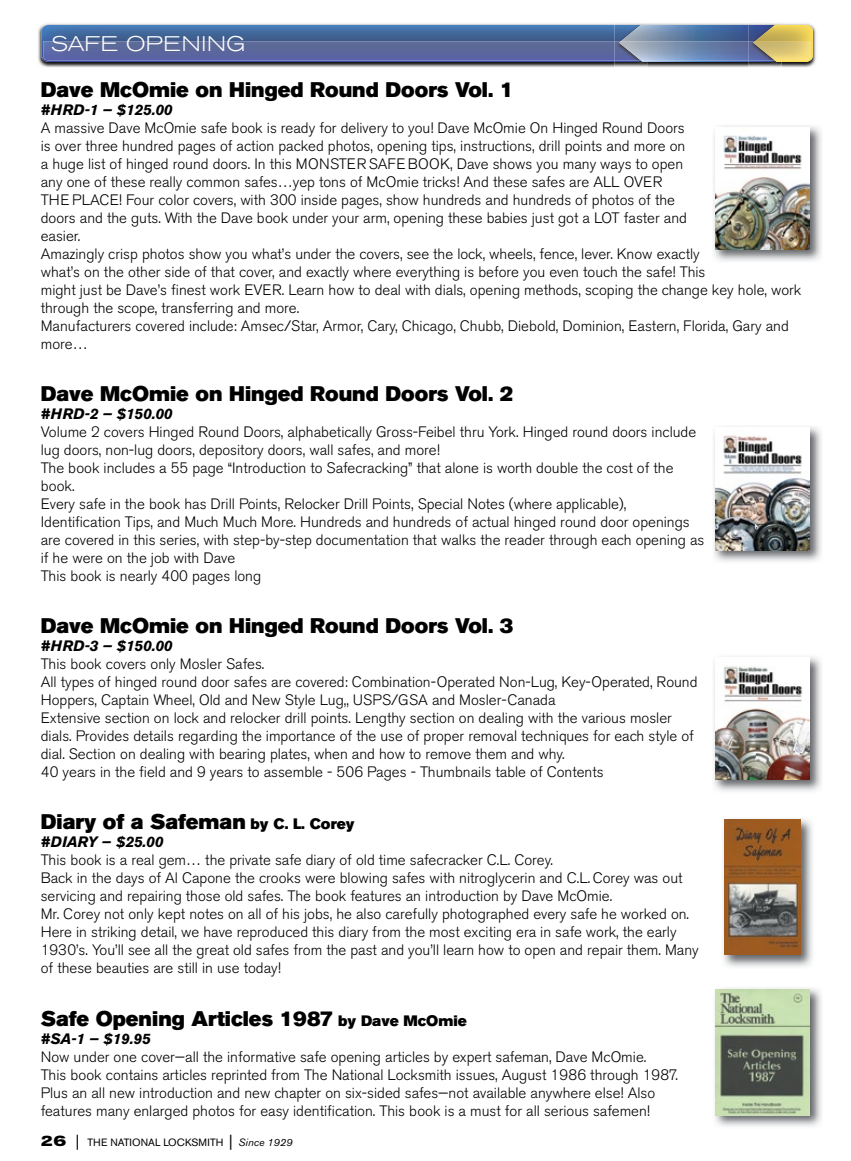
<style>
.page{position:relative;width:851px;height:1161px;background:#fff}
.page>*{position:absolute;margin:0;border:0;box-sizing:border-box;transform-origin:0 0}
.t1{font:21px "Akzidenz Grotesk BE Super";color:#000}
.t2{font:300 expanded 21px "Akzidenz Grotesk BE";letter-spacing:.02em;color:#fff}
.t3{font:300 15px/18px "Akzidenz Grotesk BE";color:#000}
.t4{font:italic 700 15px "Akzidenz Grotesk BE";letter-spacing:.015em;color:#000}
.t5{font:10.5px "Akzidenz Grotesk BE";color:#000}
.s1{font-size:15px}
.s2{font-weight:700;font-stretch:expanded;font-size:15px}
.s3{font-style:italic}
</style>
<div class="page">
<img style="left:38px;top:25px;width:778px;height:43px">
<svg style="left:41px;top:60px;width:573px;height:2px"></svg>
<img style="left:614px;top:62px;width:33px;height:6px">
<img style="left:614px;top:60px;width:26px;height:2px">
<img style="left:748px;top:62px;width:33px;height:6px">
<svg style="left:640px;top:60px;width:172px;height:2px"></svg>
<img style="left:41px;top:25px;width:573px;height:35px">
<img style="left:614px;top:25px;width:7px;height:16px">
<img style="left:621px;top:25px;width:132px;height:16px">
<img style="left:753px;top:25px;width:59px;height:35px">
<img style="left:43px;top:41px;width:576px;height:19px">
<img style="left:619px;top:41px;width:134px;height:19px">
<img style="left:753px;top:41px;width:58px;height:19px">
<img style="left:714px;top:126px;width:108px;height:135px">
<img style="left:715px;top:127px;width:94px;height:122px">
<img style="left:714px;top:426px;width:108px;height:136px">
<img style="left:715px;top:427px;width:94px;height:123px">
<img style="left:714px;top:656px;width:108px;height:135px">
<img style="left:715px;top:657px;width:94px;height:123px">
<img style="left:723px;top:819px;width:90px;height:148px">
<img style="left:724px;top:820px;width:76px;height:135px">
<img style="left:715px;top:988px;width:107px;height:139px">
<img style="left:715px;top:989px;width:94px;height:126px">
<h1 class="t2" style="left:51px;top:32px;width:195px">SAFE OPENING</h1>
<h1 class="t1" style="left:41px;top:77px;width:474px">Dave McOmie on Hinged Round Doors Vol. 1</h1>
<p class="t4" style="left:41px;top:101px;width:133px">#HRD-1 — $125.00</p>
<p class="t3" style="left:41px;top:119px;width:762px">A massive Dave McOmie safe book is ready for delivery to you! Dave McOmie On Hinged Round Doors<br>is over three hundred pages of action packed photos, opening tips, instructions, drill points and more on<br>a huge list of hinged round doors. In this MONSTER SAFE BOOK, Dave shows you many ways to open<br>any one of these really common safes…yep tons of McOmie tricks! And these safes are ALL OVER<br>THE PLACE! Four color covers, with 300 inside pages, show hundreds and hundreds of photos of the<br>doors and the guts. With the Dave book under your arm, opening these babies just got a LOT faster and<br>easier.<br>Amazingly crisp photos show you what’s under the covers, see the lock, wheels, fence, lever. Know exactly<br>what’s on the other side of that cover, and exactly where everything is before you even touch the safe! This<br>might just be Dave’s finest work EVER. Learn how to deal with dials, opening methods, scoping the change key hole, work through the scope, transferring and more.<br>Manufacturers covered include: Amsec/Star, Armor, Cary, Chicago, Chubb, Diebold, Dominion, Eastern, Florida, Gary and more…</p>
<h1 class="t1" style="left:41px;top:381px;width:474px">Dave McOmie on Hinged Round Doors Vol. 2</h1>
<p class="t4" style="left:41px;top:405px;width:133px">#HRD-2 — $150.00</p>
<p class="t3" style="left:41px;top:423px;width:665px">Volume 2 covers Hinged Round Doors, alphabetically Gross-Feibel thru York. Hinged round doors include lug doors, non-lug doors, depository doors, wall safes, and more!<br>The book includes a 55 page “Introduction to Safecracking” that alone is worth double the cost of the book.<br>Every safe in the book has Drill Points, Relocker Drill Points, Special Notes (where applicable), Identification Tips, and Much Much More. Hundreds and hundreds of actual hinged round door openings are covered in this series, with step-by-step documentation that walks the reader through each opening as if he were on the job with Dave<br>This book is nearly 400 pages long</p>
<h1 class="t1" style="left:41px;top:614px;width:474px">Dave McOmie on Hinged Round Doors Vol. 3</h1>
<p class="t4" style="left:41px;top:637px;width:133px">#HRD-3 — $150.00</p>
<p class="t3" style="left:41px;top:655px;width:658px">This book covers only Mosler Safes.<br>All types of hinged round door safes are covered: Combination-Operated Non-Lug, Key-Operated, Round Hoppers, Captain Wheel, Old and New Style Lug,, USPS/GSA and Mosler-Canada<br>Extensive section on lock and relocker drill points. Lengthy section on dealing with the various mosler dials. Provides details regarding the importance of the use of proper removal techniques for each style of dial. Section on dealing with bearing plates, when and how to remove them and why.<br>40 years in the field and 9 years to assemble - 506 Pages - Thumbnails table of Contents</p>
<h1 class="t1" style="left:41px;top:810px;width:315px">Diary of a Safeman <span class="s1">by C. L. Corey</span></h1>
<p class="t4" style="left:41px;top:833px;width:124px">#DIARY — $25.00</p>
<p class="t3" style="left:41px;top:851px;width:659px">This book is a real gem… the private safe diary of old time safecracker C.L. Corey.<br>Back in the days of Al Capone the crooks were blowing safes with nitroglycerin and C.L. Corey was out servicing and repairing those old safes. The book features an introduction by Dave McOmie.<br>Mr. Corey not only kept notes on all of his jobs, he also carefully photographed every safe he worked on.<br>Here in striking detail, we have reproduced this diary from the most exciting era in safe work, the early 1930’s. You’ll see all the great old safes from the past and you’ll learn how to open and repair them. Many of these beauties are still in use today!</p>
<h1 class="t1" style="left:41px;top:1006px;width:427px">Safe Opening Articles 1987 <span class="s1">by Dave McOmie</span></h1>
<p class="t4" style="left:41px;top:1029px;width:112px">#SA-1 — $19.95</p>
<p class="t3" style="left:41px;top:1048px;width:638px">Now under one cover—all the informative safe opening articles by expert safeman, Dave McOmie.<br>This book contains articles reprinted from The National Locksmith issues, August 1986 through 1987.<br>Plus an all new introduction and new chapter on six-sided safes—not available anywhere else! Also features many enlarged photos for easy identification. This book is a must for all serious safemen!</p>
<p class="t5" style="left:40px;top:1136px;width:253px"><span class="s2">26</span> <span class="s1">|</span> THE NATIONAL LOCKSMITH <span class="s1">|</span> <span class="s3">Since 1929</span></p>
</div>
